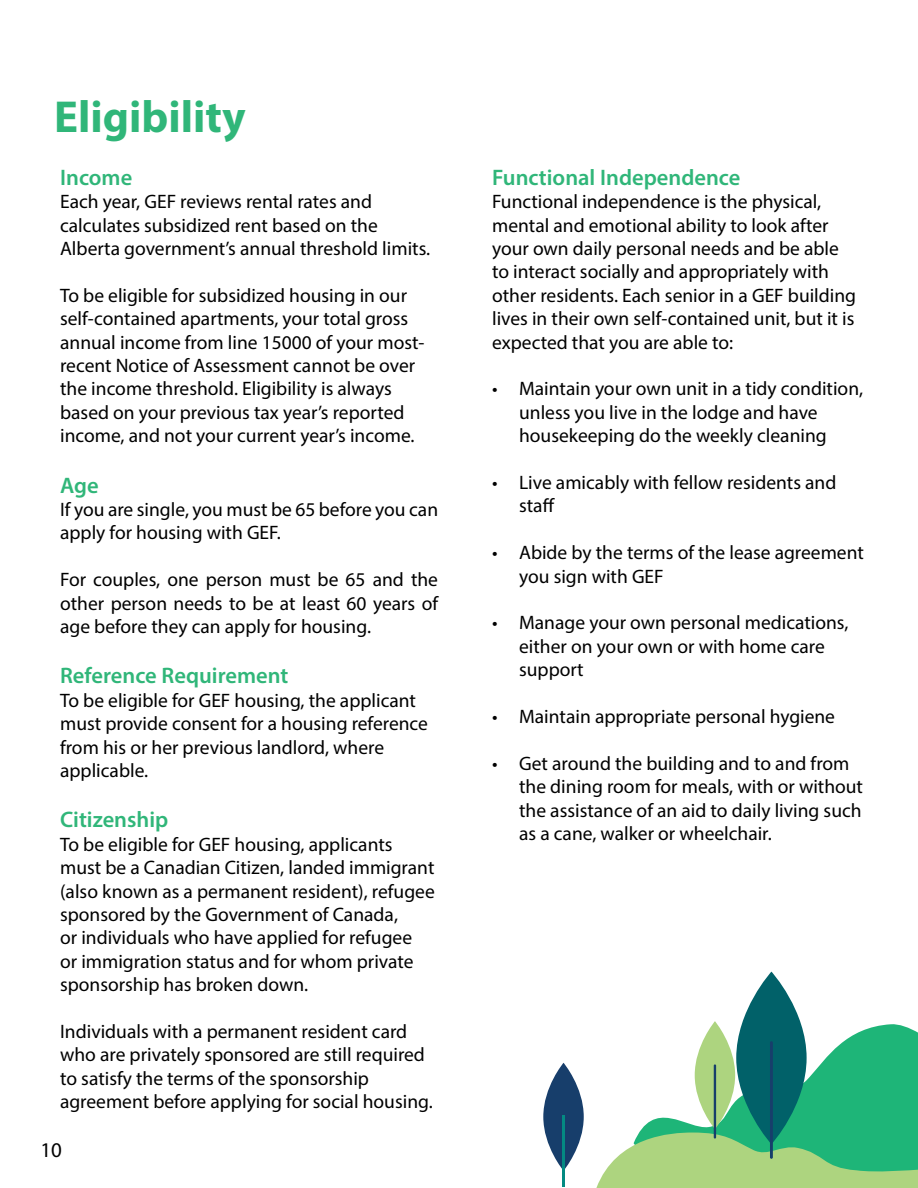
<style>
.page{position:relative;width:918px;height:1188px;background:#fff}
.page>*{position:absolute;margin:0;border:0;box-sizing:border-box;transform-origin:0 0}
.t1{font:700 45px "Myriad Pro";color:#30b679}
.t2{font:600 22.5px "Myriad Pro";color:#30b679}
.t3{font:21px "Myriad Pro";color:#000}
.t4{font:19.5px/23.4px "Myriad Pro";color:#000}
</style>
<div class="page">
<svg style="left:639px;top:1024px;width:279px;height:109px;fill:#1eb578"></svg>
<svg style="left:596px;top:1133px;width:322px;height:55px"></svg>
<svg style="left:543px;top:1063px;width:41px;height:108px;fill:#173e6b"></svg>
<hr style="left:562px;top:1116px;width:3px;height:71px;background:#048a82">
<svg style="left:695px;top:1021px;width:40px;height:108px;fill:#add47f"></svg>
<hr style="left:714px;top:1064px;width:2px;height:75px;background:#173e6b">
<svg style="left:736px;top:972px;width:71px;height:172px;fill:#016169"></svg>
<hr style="left:770px;top:1041px;width:3px;height:118px;background:#173e6b">
<h1 class="t1" style="left:54px;top:88px;width:193px">Eligibility</h1>
<p class="t2" style="left:60px;top:163px;width:74px">Income</p>
<p class="t4" style="left:60px;top:190px;width:372px">Each year, GEF reviews rental rates and calculates subsidized rent based on the<br>Alberta government’s annual threshold limits.</p>
<p class="t4" style="left:60px;top:283px;width:366px">To be eligible for subsidized housing in our self-contained apartments, your total gross annual income from line 15000 of your most&shy;recent Notice of Assessment cannot be over the income threshold. Eligibility is always based on your previous tax year’s reported income, and not your current year’s income.</p>
<p class="t2" style="left:60px;top:471px;width:40px">Age</p>
<p class="t4" style="left:60px;top:498px;width:380px">If you are single, you must be 65 before you can apply for housing with GEF.</p>
<p class="t4" style="left:60px;top:568px;width:380px;text-align:justify">For couples, one person must be 65 and the other person needs to be at least 60 years of age before they can apply for housing.</p>
<p class="t2" style="left:60px;top:662px;width:230px">Reference Requirement</p>
<p class="t4" style="left:60px;top:688px;width:369px">To be eligible for GEF housing, the applicant must provide consent for a housing reference from his or her previous landlord, where applicable.</p>
<p class="t2" style="left:60px;top:806px;width:110px">Citizenship</p>
<p class="t4" style="left:60px;top:832px;width:376px">To be eligible for GEF housing, applicants must be a Canadian Citizen, landed immigrant (also known as a permanent resident), refugee sponsored by the Government of Canada,<br>or individuals who have applied for refugee<br>or immigration status and for whom private sponsorship has broken down.</p>
<p class="t4" style="left:60px;top:1020px;width:374px">Individuals with a permanent resident card who are privately sponsored are still required to satisfy the terms of the sponsorship agreement before applying for social housing.</p>
<p class="t3" style="left:41px;top:1137px;width:23px">10</p>
<p class="t2" style="left:492px;top:163px;width:250px">Functional Independence</p>
<p class="t4" style="left:492px;top:190px;width:366px">Functional independence is the physical, mental and emotional ability to look after your own daily personal needs and be able to interact socially and appropriately with other residents. Each senior in a GEF building lives in their own self-contained unit, but it is expected that you are able to:</p>
<p class="t4" style="left:519px;top:377px;width:346px;text-indent:-27px">• Maintain your own unit in a tidy condition, unless you live in the lodge and have housekeeping do the weekly cleaning</p>
<p class="t4" style="left:519px;top:471px;width:319px;text-indent:-27px">• Live amicably with fellow residents and staff</p>
<p class="t4" style="left:519px;top:541px;width:346px;text-indent:-27px">• Abide by the terms of the lease agreement you sign with GEF</p>
<p class="t4" style="left:519px;top:611px;width:331px;text-indent:-27px">• Manage your own personal medications, either on your own or with home care support</p>
<p class="t4" style="left:492px;top:705px;width:344px">• Maintain appropriate personal hygiene</p>
<p class="t4" style="left:519px;top:751px;width:345px;text-indent:-27px">• Get around the building and to and from the dining room for meals, with or without the assistance of an aid to daily living such as a cane, walker or wheelchair.</p>
</div>
